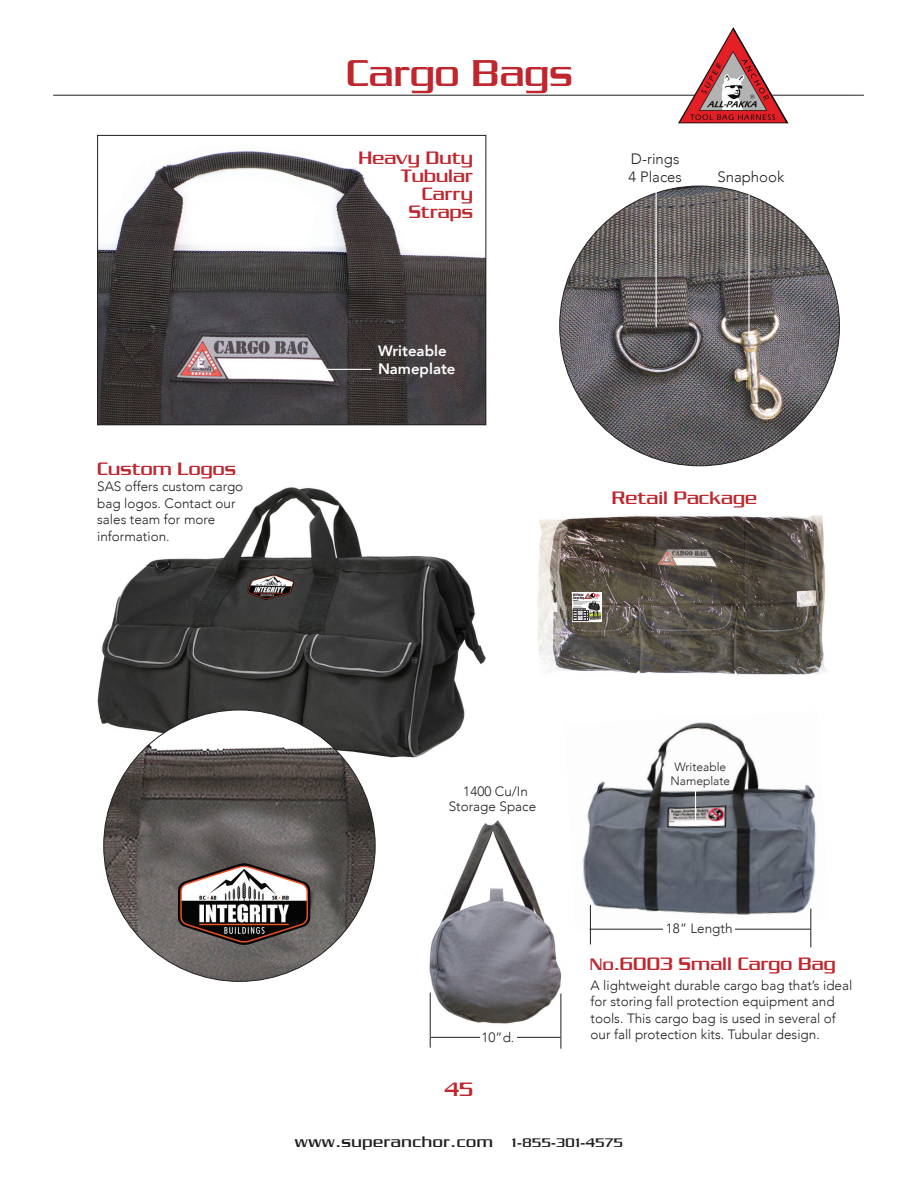
<style>
.page{position:relative;width:918px;height:1188px;background:#fff}
.page>*{position:absolute;margin:0;border:0;box-sizing:border-box;transform-origin:0 0}
.t1{font:600 40.5px "Chainlink";color:#c0262d}
.t2{font:600 21px "Chainlink";color:#c0262d}
.t3{font:600 19.5px/18px "Chainlink";color:#c0262d;text-align:right}
.t4{font:600 16.5px "Chainlink";letter-spacing:.03em;color:#231f20}
.t5{font:300 15px/18px "Avenir";color:#231f20}
.t6{font:800 15px/18px "Avenir";color:#fff}
.t7{font:300 13.5px/16.5px "Avenir";color:#231f20}
.t8{font:300 12px/13.5px "Avenir";color:#231f20;text-align:center}
.t9{font:3.6px/3px "Haettenschweiler";color:#231f20}
.t10{font:1.5px "Impact";color:#231f20}
.s1{font-size:18px}
.s2{font-size:13.5px}
</style>
<div class="page">
<img style="left:582px;top:722px;width:234px;height:210px">
<hr style="left:53px;top:95px;width:811px;height:1px;background:#231f20">
<img style="left:678px;top:27px;width:111px;height:96px">
<img style="left:99px;top:151px;width:385px;height:272px">
<div style="left:97px;top:135px;width:389px;height:290px;border:1px solid #231f20"></div>
<img style="left:560px;top:186px;width:279px;height:280px;border-radius:140px">
<img style="left:537px;top:515px;width:290px;height:160px">
<div style="left:572px;top:592px;width:30px;height:30px;background:#fff"></div>
<img style="left:588px;top:601px;width:12px;height:8px">
<svg style="left:585px;top:593px;width:10px;height:6px"></svg>
<svg style="left:573px;top:609px;width:28px;height:12px"></svg>
<img style="left:97px;top:487px;width:389px;height:287px">
<img style="left:104px;top:710px;width:271px;height:271px;border-radius:136px">
<img style="left:429px;top:820px;width:133px;height:206px">
<hr style="left:322px;top:369px;width:50px;height:1px;background:#fff">
<hr style="left:590px;top:929px;width:221px;height:1px;background:#231f20">
<hr style="left:810px;top:909px;width:1px;height:38px;background:#231f20">
<hr style="left:590px;top:905px;width:1px;height:39px;background:#231f20">
<div style="left:663px;top:919px;width:72px;height:27px;background:#fff"></div>
<hr style="left:431px;top:1037px;width:130px;height:1px;background:#231f20">
<hr style="left:430px;top:993px;width:1px;height:55px;background:#231f20">
<div style="left:480px;top:1028px;width:36px;height:26px;background:#fff"></div>
<hr style="left:561px;top:994px;width:1px;height:55px;background:#231f20">
<hr style="left:695px;top:788px;width:1px;height:35px;background:#fff">
<hr style="left:656px;top:189px;width:1px;height:138px;background:#fff">
<hr style="left:748px;top:194px;width:2px;height:147px;background:#fff">
<h3 class="t3" style="left:97px;top:459px;width:140px">Custom Logos</h3>
<p class="t7" style="left:97px;top:479px;width:148px">SAS offers custom cargo bag logos. Contact our sales team for more information.</p>
<h1 class="t1" style="left:346px;top:51px;width:228px">Cargo Bags</h1>
<h3 class="t3" style="left:359px;top:149px;width:116px">Heavy Duty<br>Tubular<br>Carry<br>Straps</h3>
<p class="t5" style="left:628px;top:149px;width:55px">D-rings<br>4 Places</p>
<p class="t5" style="left:717px;top:167px;width:69px">Snaphook</p>
<p class="t6" style="left:378px;top:342px;width:79px">Writeable<br>Nameplate</p>
<h3 class="t3" style="left:612px;top:489px;width:147px">Retail Package</h3>
<p class="t9" style="left:573px;top:593px;width:12px">All-Pakka<br>Cargo Bag</p>
<p class="t10" style="left:573px;top:599px;width:7px">Features</p>
<p class="t7" style="left:449px;top:784px;width:89px;line-height:15px;text-align:center">1400 Cu/In<br>Storage Space</p>
<p class="t7" style="left:482px;top:1029px;width:34px">10”d.</p>
<h2 class="t2" style="left:445px;top:1078px;width:30px">45</h2>
<p class="t8" style="left:671px;top:760px;width:61px">Writeable<br>Nameplate</p>
<p class="t7" style="left:666px;top:920px;width:68px">18” Length</p>
<h3 class="t3" style="left:590px;top:955px;width:247px"><span class="s1">No.</span>6003 Small Cargo Bag</h3>
<p class="t7" style="left:591px;top:977px;width:263px">A lightweight durable cargo bag that’s ideal for storing fall protection equipment and tools. This cargo bag is used in several of our fall protection kits. Tubular design.</p>
<p class="t4" style="left:295px;top:1132px;width:330px">www.superanchor.com <span class="s2">1-855-301-4575</span></p>
</div>
